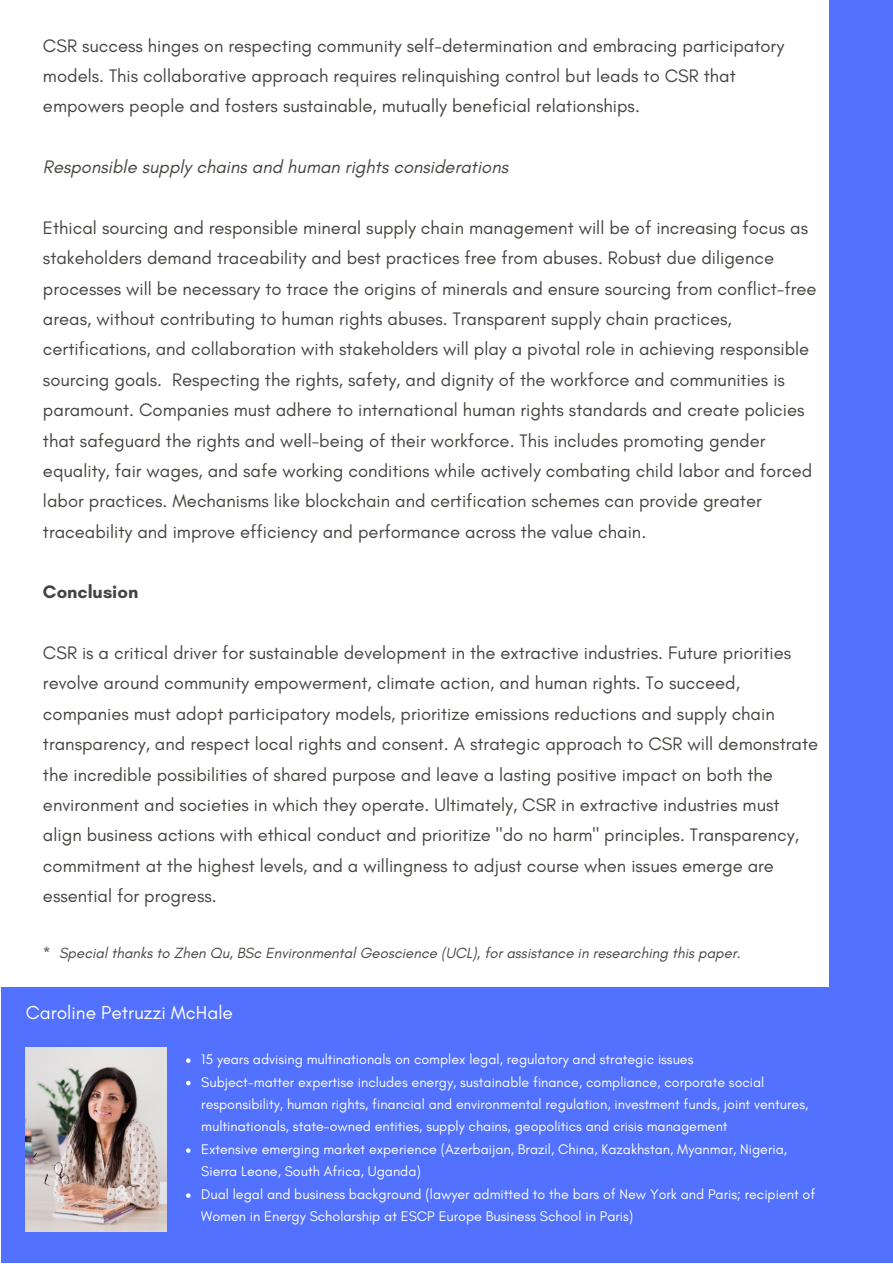
<style>
.page{position:relative;width:893px;height:1264px;background:#fff}
.page>*{position:absolute;margin:0;border:0;box-sizing:border-box;transform-origin:0 0}
.t1{font:19.2px "Glacial Indifference";color:#fff}
.t2{font:18.45px/30.3px "Glacial Indifference";color:#444440}
.t3{font:italic 18.45px "Glacial Indifference";color:#444440}
.t4{font:700 18.45px "Glacial Indifference";color:#444440}
.t5{font:italic 15px "Glacial Indifference";color:#444440}
.t6{font:14.25px/22.5px "Glacial Indifference";color:#fff}
</style>
<div class="page">
<div style="left:1px;top:987px;width:891px;height:275px;background:#5271ff"></div>
<div style="left:829px;top:0;width:63px;height:987px;background:#5271ff"></div>
<img style="left:26px;top:1047px;width:140px;height:184px">
<svg style="left:186px;top:1058px;width:4px;height:4px"></svg>
<svg style="left:186px;top:1080px;width:4px;height:5px"></svg>
<svg style="left:186px;top:1148px;width:4px;height:4px"></svg>
<svg style="left:186px;top:1193px;width:4px;height:4px"></svg>
<p class="t2" style="left:43px;top:30px;width:742px">CSR success hinges on respecting community self-determination and embracing participatory models. This collaborative approach requires relinquishing control but leads to CSR that empowers people and fosters sustainable, mutually beneficial relationships.</p>
<p class="t3" style="left:43px;top:156px;width:466px">Responsible supply chains and human rights considerations</p>
<p class="t2" style="left:43px;top:212px;width:775px">Ethical sourcing and responsible mineral supply chain management will be of increasing focus as stakeholders demand traceability and best practices free from abuses. Robust due diligence processes will be necessary to trace the origins of minerals and ensure sourcing from conflict-free areas, without contributing to human rights abuses. Transparent supply chain practices, certifications, and collaboration with stakeholders will play a pivotal role in achieving responsible sourcing goals. Respecting the rights, safety, and dignity of the workforce and communities is paramount. Companies must adhere to international human rights standards and create policies that safeguard the rights and well-being of their workforce. This includes promoting gender equality, fair wages, and safe working conditions while actively combating child labor and forced labor practices. Mechanisms like blockchain and certification schemes can provide greater traceability and improve efficiency and performance across the value chain.</p>
<p class="t4" style="left:43px;top:581px;width:97px">Conclusion</p>
<p class="t2" style="left:43px;top:637px;width:776px">CSR is a critical driver for sustainable development in the extractive industries. Future priorities revolve around community empowerment, climate action, and human rights. To succeed, companies must adopt participatory models, prioritize emissions reductions and supply chain transparency, and respect local rights and consent. A strategic approach to CSR will demonstrate the incredible possibilities of shared purpose and leave a lasting positive impact on both the environment and societies in which they operate. Ultimately, CSR in extractive industries must align business actions with ethical conduct and prioritize "do no harm" principles. Transparency, commitment at the highest levels, and a willingness to adjust course when issues emerge are essential for progress.</p>
<p class="t5" style="left:43px;top:943px;width:699px">* Special thanks to Zhen Qu, BSc Environmental Geoscience (UCL), for assistance in researching this paper.</p>
<p class="t1" style="left:26px;top:1000px;width:209px">Caroline Petruzzi McHale</p>
<p class="t6" style="left:201px;top:1047px;width:493px">15 years advising multinationals on complex legal, regulatory and strategic issues</p>
<p class="t6" style="left:201px;top:1070px;width:608px">Subject-matter expertise includes energy, sustainable finance, compliance, corporate social responsibility, human rights, financial and environmental regulation, investment funds, joint ventures, multinationals, state-owned entities, supply chains, geopolitics and crisis management</p>
<p class="t6" style="left:201px;top:1137px;width:587px">Extensive emerging market experience (Azerbaijan, Brazil, China, Kazakhstan, Myanmar, Nigeria,<br>Sierra Leone, South Africa, Uganda)</p>
<p class="t6" style="left:201px;top:1182px;width:615px">Dual legal and business background (lawyer admitted to the bars of New York and Paris; recipient of<br>Women in Energy Scholarship at ESCP Europe Business School in Paris)</p>
</div>
